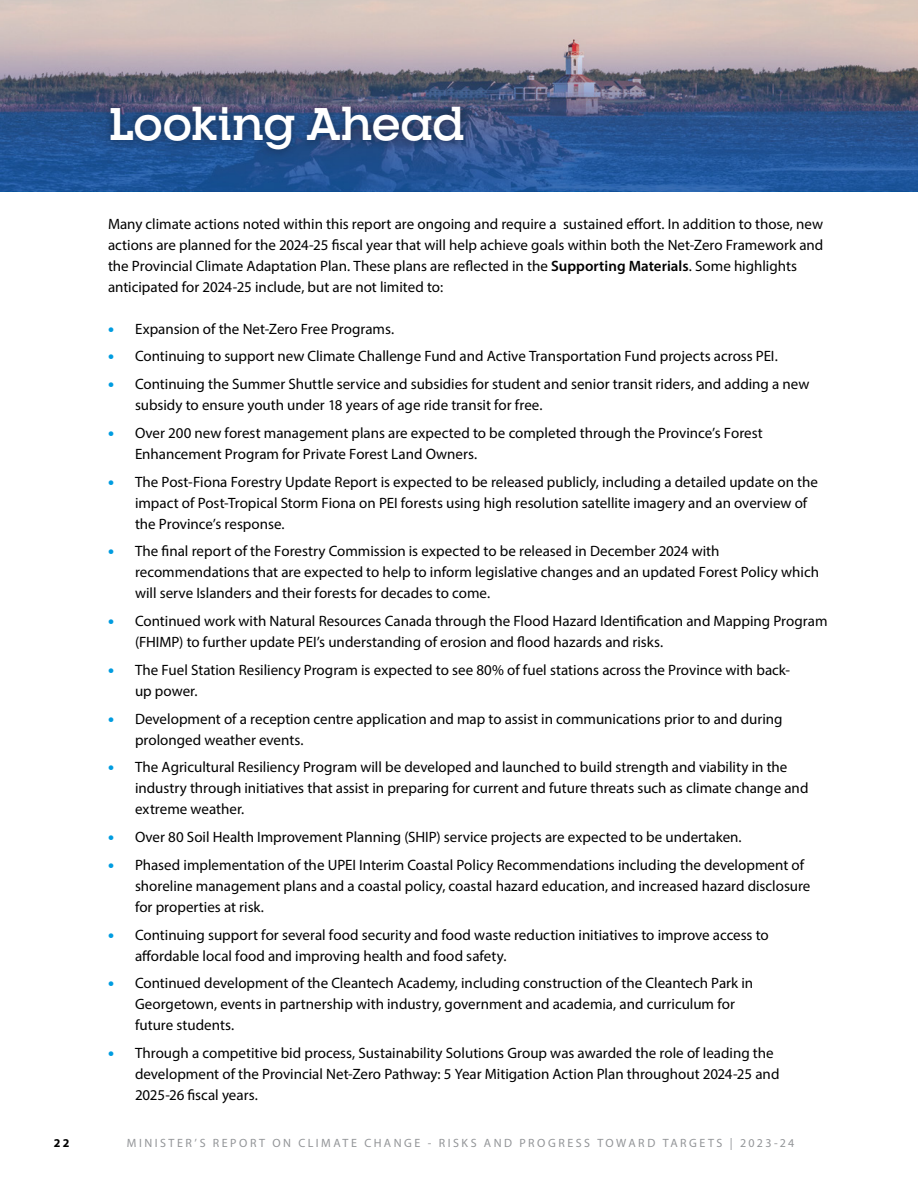
<style>
.page{position:relative;width:918px;height:1188px;background:#fff}
.page>*{position:absolute;margin:0;border:0;box-sizing:border-box;transform-origin:0 0}
.t1{font:700 45px "RNS Camelia";color:#fff}
.t2{font:15px/21px "Myriad Pro";color:#000}
.t3{font:12px "Myriad Pro";letter-spacing:.21em;color:#939598}
.t4{font:700 12px "Myriad Pro";color:#000}
.s1{font-weight:600}
.s2{font-weight:900;font-size:16.5px;color:#009ce0}
</style>
<div class="page">
<img style="left:0;top:0;width:918px;height:192px">
<div style="left:100px;top:97px;width:373px;height:62px;background:#000;opacity:.45"></div>
<p class="t1" style="left:108px;top:96px;width:358px">Looking Ahead</p>
<p class="t2" style="left:108px;top:213px;width:717px">Many climate actions noted within this report are ongoing and require a sustained effort. In addition to those, new actions are planned for the 2024-25 fiscal year that will help achieve goals within both the Net-Zero Framework and the Provincial Climate Adaptation Plan. These plans are reflected in the <span class="s1">Supporting Materials</span>. Some highlights anticipated for 2024-25 include, but are not limited to:</p>
<p class="t2" style="left:108px;top:318px;width:288px"><span class="s2">•</span> Expansion of the Net-Zero Free Programs.</p>
<p class="t2" style="left:108px;top:345px;width:671px"><span class="s2">•</span> Continuing to support new Climate Challenge Fund and Active Transportation Fund projects across PEI.</p>
<p class="t2" style="left:135px;top:373px;width:676px;text-indent:-27px"><span class="s2">•</span> Continuing the Summer Shuttle service and subsidies for student and senior transit riders, and adding a new subsidy to ensure youth under 18 years of age ride transit for free.</p>
<p class="t2" style="left:135px;top:422px;width:629px;text-indent:-27px"><span class="s2">•</span> Over 200 new forest management plans are expected to be completed through the Province’s Forest<br>Enhancement Program for Private Forest Land Owners.</p>
<p class="t2" style="left:135px;top:471px;width:685px;text-indent:-27px"><span class="s2">•</span> The Post-Fiona Forestry Update Report is expected to be released publicly, including a detailed update on the impact of Post-Tropical Storm Fiona on PEI forests using high resolution satellite imagery and an overview of the Province’s response.</p>
<p class="t2" style="left:135px;top:540px;width:686px;text-indent:-27px"><span class="s2">•</span> The final report of the Forestry Commission is expected to be released in December 2024 with recommendations that are expected to help to inform legislative changes and an updated Forest Policy which will serve Islanders and their forests for decades to come.</p>
<p class="t2" style="left:135px;top:610px;width:694px;text-indent:-27px"><span class="s2">•</span> Continued work with Natural Resources Canada through the Flood Hazard Identification and Mapping Program (FHIMP) to further update PEI’s understanding of erosion and flood hazards and risks.</p>
<p class="t2" style="left:135px;top:659px;width:657px;text-indent:-27px"><span class="s2">•</span> The Fuel Station Resiliency Program is expected to see 80% of fuel stations across the Province with back&shy;up power.</p>
<p class="t2" style="left:135px;top:708px;width:649px;text-indent:-27px"><span class="s2">•</span> Development of a reception centre application and map to assist in communications prior to and during prolonged weather events.</p>
<p class="t2" style="left:135px;top:756px;width:675px;text-indent:-27px"><span class="s2">•</span> The Agricultural Resiliency Program will be developed and launched to build strength and viability in the industry through initiatives that assist in preparing for current and future threats such as climate change and extreme weather.</p>
<p class="t2" style="left:108px;top:826px;width:635px"><span class="s2">•</span> Over 80 Soil Health Improvement Planning (SHIP) service projects are expected to be undertaken.</p>
<p class="t2" style="left:135px;top:854px;width:677px;text-indent:-27px"><span class="s2">•</span> Phased implementation of the UPEI Interim Coastal Policy Recommendations including the development of shoreline management plans and a coastal policy, coastal hazard education, and increased hazard disclosure for properties at risk.</p>
<p class="t2" style="left:135px;top:924px;width:635px;text-indent:-27px"><span class="s2">•</span> Continuing support for several food security and food waste reduction initiatives to improve access to affordable local food and improving health and food safety.</p>
<p class="t2" style="left:135px;top:972px;width:620px;text-indent:-27px"><span class="s2">•</span> Continued development of the Cleantech Academy, including construction of the Cleantech Park in<br>Georgetown, events in partnership with industry, government and academia, and curriculum for future students.</p>
<p class="t2" style="left:135px;top:1042px;width:646px;text-indent:-27px"><span class="s2">•</span> Through a competitive bid process, Sustainability Solutions Group was awarded the role of leading the development of the Provincial Net-Zero Pathway: 5 Year Mitigation Action Plan throughout 2024-25 and<br>2025-26 fiscal years.</p>
<p class="t4" style="left:54px;top:1135px;width:17px">22</p>
<p class="t3" style="left:127px;top:1136px;width:669px">MINISTER’S REPORT ON CLIMATE CHANGE - RISKS AND PROGRESS TOWARD TARGETS | 2023-24</p>
</div>
